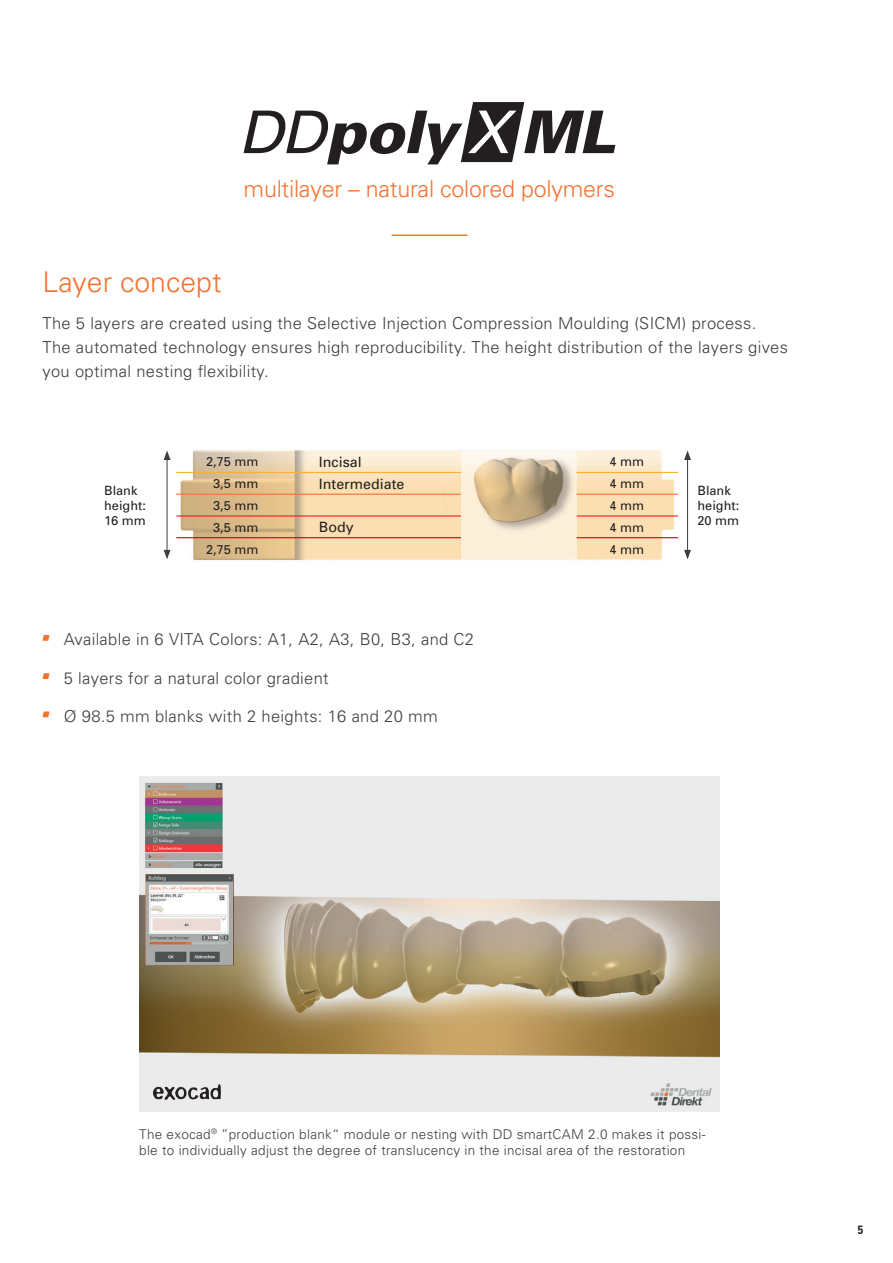
<style>
.page{position:relative;width:893px;height:1263px;background:#fff}
.page>*{position:absolute;margin:0;border:0;box-sizing:border-box;transform-origin:0 0}
.t1{font:300 28.5px "Univers";color:#f37331}
.t2{font:300 23.25px "Univers";letter-spacing:-.01em;color:#f37331}
.t3{font:300 16.5px/24px "Univers";letter-spacing:.02em;color:#3e3e3f}
.t4{font:14.25px "Univers";color:#231f20}
.t5{font:300 13.5px/16.2px "Univers";letter-spacing:.02em;color:#3e3e3f}
.t6{font:12.75px/15.3px "Univers";color:#231f20}
.t7{font:700 condensed 12px "Univers";color:#231f20}
</style>
<div class="page">
<svg style="left:43px;top:635px;width:7px;height:6px"></svg>
<svg style="left:43px;top:673px;width:7px;height:6px"></svg>
<svg style="left:43px;top:711px;width:7px;height:6px"></svg>
<img style="left:164px;top:450px;width:515px;height:111px">
<hr style="left:577px;top:472px;width:101px;height:1px;background:#fbb033">
<hr style="left:176px;top:472px;width:285px;height:1px;background:#fbb033">
<hr style="left:577px;top:494px;width:101px;height:1px;background:#f37331">
<hr style="left:176px;top:494px;width:285px;height:1px;background:#f37331">
<hr style="left:577px;top:515px;width:101px;height:1px;background:#ee1d23">
<hr style="left:176px;top:515px;width:285px;height:1px;background:#ee1d23">
<hr style="left:577px;top:537px;width:101px;height:1px;background:#b00d15">
<hr style="left:176px;top:537px;width:285px;height:1px;background:#b00d15">
<hr style="left:167px;top:458px;width:1px;height:94px;background:#3e3e3f">
<svg style="left:164px;top:450px;width:7px;height:10px"></svg>
<svg style="left:164px;top:550px;width:7px;height:9px"></svg>
<hr style="left:687px;top:458px;width:1px;height:94px;background:#3e3e3f">
<svg style="left:684px;top:450px;width:7px;height:10px"></svg>
<svg style="left:684px;top:550px;width:7px;height:9px"></svg>
<hr style="left:392px;top:234px;width:75px;height:2px;background:#f37331">
<svg style="left:244px;top:102px;width:371px;height:62px"></svg>
<img style="left:139px;top:776px;width:581px;height:335px">
<img style="left:153px;top:1084px;width:67px;height:16px">
<h2 class="t2" style="left:244px;top:174px;width:373px">multilayer – natural colored polymers</h2>
<h1 class="t1" style="left:43px;top:265px;width:180px">Layer concept</h1>
<p class="t3" style="left:43px;top:311px;width:747px">The 5 layers are created using the Selective Injection Compression Moulding (SICM) process.<br>The automated technology ensures high reproducibility. The height distribution of the layers gives you optimal nesting flexibility.</p>
<p class="t6" style="left:206px;top:454px;width:54px">2,75 mm</p>
<p class="t4" style="left:319px;top:453px;width:44px">Incisal</p>
<p class="t6" style="left:609px;top:454px;width:36px">4 mm</p>
<p class="t6" style="left:213px;top:476px;width:47px">3,5 mm</p>
<p class="t6" style="left:609px;top:476px;width:36px">4 mm</p>
<p class="t6" style="left:213px;top:498px;width:47px">3,5 mm</p>
<p class="t6" style="left:609px;top:498px;width:36px">4 mm</p>
<p class="t6" style="left:213px;top:519px;width:47px">3,5 mm</p>
<p class="t6" style="left:609px;top:519px;width:36px">4 mm</p>
<p class="t6" style="left:206px;top:542px;width:54px">2,75 mm</p>
<p class="t6" style="left:609px;top:542px;width:36px">4 mm</p>
<p class="t4" style="left:319px;top:475px;width:87px">Intermediate</p>
<p class="t4" style="left:319px;top:518px;width:36px">Body</p>
<p class="t6" style="left:104px;top:482px;width:43px">Blank height:<br>16 mm</p>
<p class="t6" style="left:697px;top:482px;width:43px">Blank height:<br>20 mm</p>
<p class="t3" style="left:64px;top:627px;width:412px">Available in 6 VITA Colors: A1, A2, A3, B0, B3, and C2</p>
<p class="t3" style="left:64px;top:665px;width:266px">5 layers for a natural color gradient</p>
<p class="t3" style="left:64px;top:703px;width:376px">Ø 98.5 mm blanks with 2 heights: 16 and 20 mm</p>
<p class="t5" style="left:139px;top:1125px;width:568px">The exocad<sup>®</sup> ”production blank“ module or nesting with DD smartCAM 2.0 makes it possi&shy;ble to individually adjust the degree of translucency in the incisal area of the restoration</p>
<p class="t7" style="left:858px;top:1222px;width:7px">5</p>
</div>
